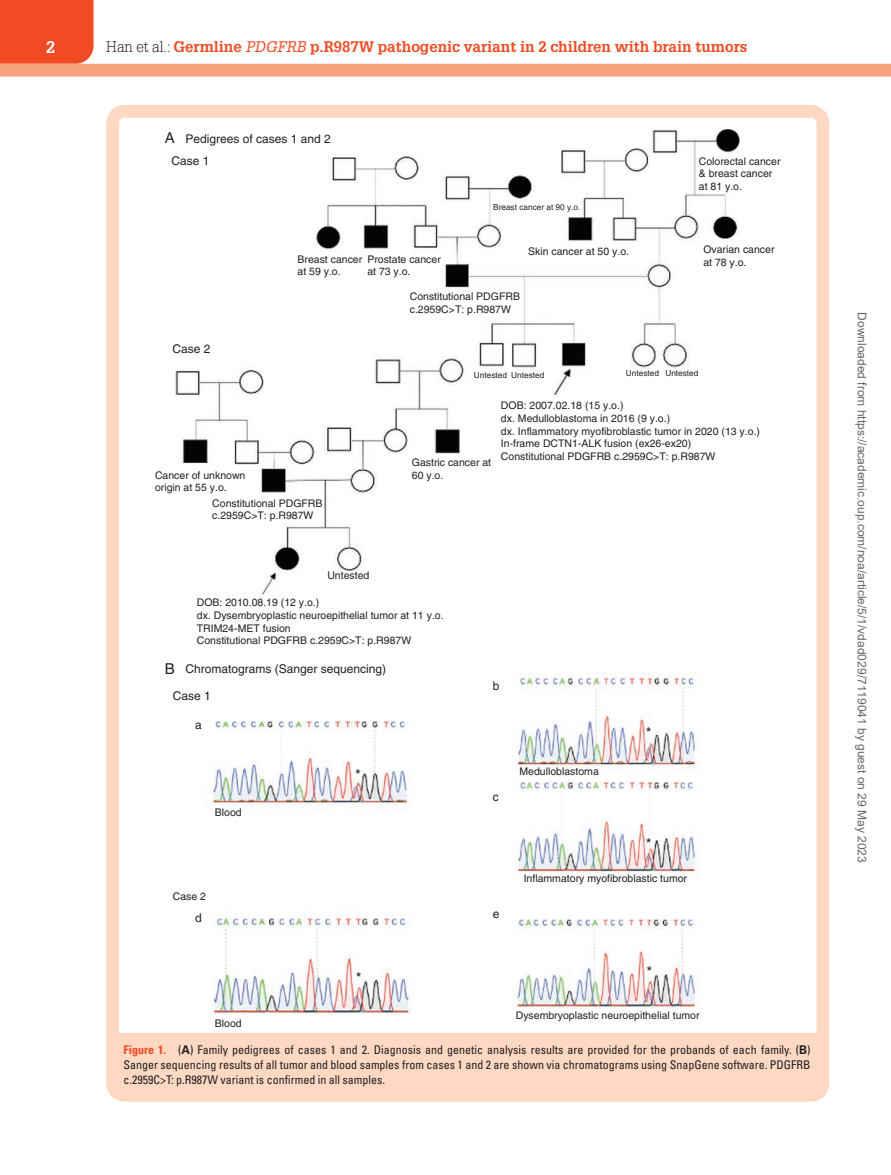
<style>
.page{position:relative;width:891px;height:1175px;background:#fff}
.page>*{position:absolute;margin:0;border:0;box-sizing:border-box;transform-origin:0 0}
.t1{font:700 16.5px "Glypha LT Std";color:#fff}
.t2{font:700 15px "Glypha LT Std";color:#f04b22}
.t3{font:15px "Helvetica";color:#231f20}
.t4{font:condensed 12px/15px "Univers LT Std";color:#231f20;text-align:justify}
.t5{font:12px "Arial";color:#666}
.t6{font:12px/22.2px "Helvetica";color:#231f20}
.t7{font:10.5px/12.6px "Helvetica";color:#231f20}
.t8{font:8.25px "Helvetica";color:#231f20}
.s1{font-weight:300;color:#231f20}
.s2{font-weight:400;font-style:italic}
.s3{font-size:15px}
.s4{font-weight:700;color:#f04b22}
.s5{font-weight:700;font-stretch:normal}
</style>
<div class="page">
<div style="left:0;top:0;width:94px;height:64px;background:#f04b22"></div>
<div style="left:0;top:64px;width:891px;height:12px;background:#f7a37d"></div>
<img style="left:176px;top:129px;width:564px;height:885px">
<div style="left:118px;top:1033px;width:700px;height:58px;background:#fdd8c3"></div>
<div style="left:106px;top:105px;width:723px;height:996px;border:13px solid #fdd8c3;border-radius:12px"></div>
<h1 class="t1" style="left:46px;top:37px;width:11px">2</h1>
<h2 class="t2" style="left:106px;top:37px;width:643px"><span class="s1">Han et al.:</span> Germline <span class="s2">PDGFRB</span> p.R987W pathogenic variant in 2 children with brain tumors</h2>
<p class="t6" style="left:171px;top:127px;width:161px;text-indent:-7px"><span class="s3">A</span> Pedigrees of cases 1 and 2<br>Case 1</p>
<p class="t8" style="left:493px;top:202px;width:89px">Breast cancer at 90 y.o.</p>
<p class="t7" style="left:699px;top:155px;width:83px">Colorectal cancer &amp; breast cancer at 81 y.o.</p>
<p class="t7" style="left:367px;top:253px;width:75px">Prostate cancer at 73 y.o.</p>
<p class="t7" style="left:703px;top:243px;width:73px">Ovarian cancer at 78 y.o.</p>
<p class="t7" style="left:528px;top:244px;width:102px">Skin cancer at 50 y.o.</p>
<p class="t7" style="left:298px;top:253px;width:66px">Breast cancer at 59 y.o.</p>
<p class="t6" style="left:172px;top:337px;width:40px">Case 2</p>
<p class="t7" style="left:410px;top:290px;width:112px">Constitutional PDGFRB c.2959C&gt;T: p.R987W</p>
<p class="t8" style="left:511px;top:370px;width:35px">Untested</p>
<p class="t8" style="left:626px;top:369px;width:74px">Untested Untested</p>
<p class="t7" style="left:501px;top:399px;width:261px">DOB: 2007.02.18 (15 y.o.)<br>dx. Medulloblastoma in 2016 (9 y.o.)<br>dx. Inflammatory myofibroblastic tumor in 2020 (13 y.o.)<br>In-frame DCTN1-ALK fusion (ex26-ex20)<br>Constitutional PDGFRB c.2959C&gt;T: p.R987W</p>
<p class="t8" style="left:474px;top:370px;width:35px">Untested</p>
<p class="t7" style="left:412px;top:456px;width:81px">Gastric cancer at</p>
<p class="t7" style="left:155px;top:468px;width:92px">Cancer of unknown</p>
<p class="t7" style="left:412px;top:469px;width:33px">60 y.o.</p>
<p class="t7" style="left:212px;top:479px;width:112px;line-height:15.6px;text-indent:-57px">origin at 55 y.o.<br>Constitutional PDGFRB</p>
<p class="t7" style="left:212px;top:509px;width:103px">c.2959C&gt;T: p.R987W</p>
<p class="t7" style="left:327px;top:569px;width:44px">Untested</p>
<p class="t7" style="left:197px;top:596px;width:248px">DOB: 2010.08.19 (12 y.o.)<br>dx. Dysembryoplastic neuroepithelial tumor at 11 y.o.<br>TRIM24-MET fusion<br>Constitutional PDGFRB c.2959C&gt;T: p.R987W</p>
<p class="t6" style="left:165px;top:657px;width:223px"><span class="s3">B</span> Chromatograms (Sanger sequencing)</p>
<p class="t6" style="left:173px;top:684px;width:40px">Case 1</p>
<p class="t6" style="left:195px;top:713px;width:8px">a</p>
<p class="t7" style="left:215px;top:806px;width:28px">Blood</p>
<p class="t7" style="left:173px;top:890px;width:35px">Case 2</p>
<p class="t6" style="left:195px;top:907px;width:8px">d</p>
<p class="t7" style="left:215px;top:1016px;width:28px">Blood</p>
<h2 class="t3" style="left:355px;top:766px;width:7px">*</h2>
<h2 class="t3" style="left:356px;top:968px;width:7px">*</h2>
<p class="t6" style="left:493px;top:674px;width:8px">b</p>
<p class="t6" style="left:493px;top:786px;width:7px">c</p>
<p class="t6" style="left:493px;top:902px;width:8px">e</p>
<p class="t7" style="left:520px;top:765px;width:81px">Medulloblastoma</p>
<h2 class="t3" style="left:646px;top:723px;width:7px">*</h2>
<h2 class="t3" style="left:646px;top:835px;width:7px">*</h2>
<p class="t7" style="left:524px;top:871px;width:165px">Inflammatory myofibroblastic tumor</p>
<h2 class="t3" style="left:647px;top:962px;width:7px">*</h2>
<p class="t7" style="left:516px;top:1008px;width:185px">Dysembryoplastic neuroepithelial tumor</p>
<p class="t4" style="left:124px;top:1042px;width:689px"><span class="s4">Figure 1.</span> (<span class="s5">A</span>) Family pedigrees of cases 1 and 2. Diagnosis and genetic analysis results are provided for the probands of each family. (<span class="s5">B</span>)<br>Sanger sequencing results of all tumor and blood samples from cases 1 and 2 are shown via chromatograms using SnapGene software. PDGFRB c.2959C&gt;T: p.R987W variant is confirmed in all samples.</p>
<p class="t5" style="left:866px;top:312px;width:552px;rotate:90deg">Downloaded from https://academic.oup.com/noa/article/5/1/vdad029/7119041 by guest on 29 May 2023</p>
</div>
